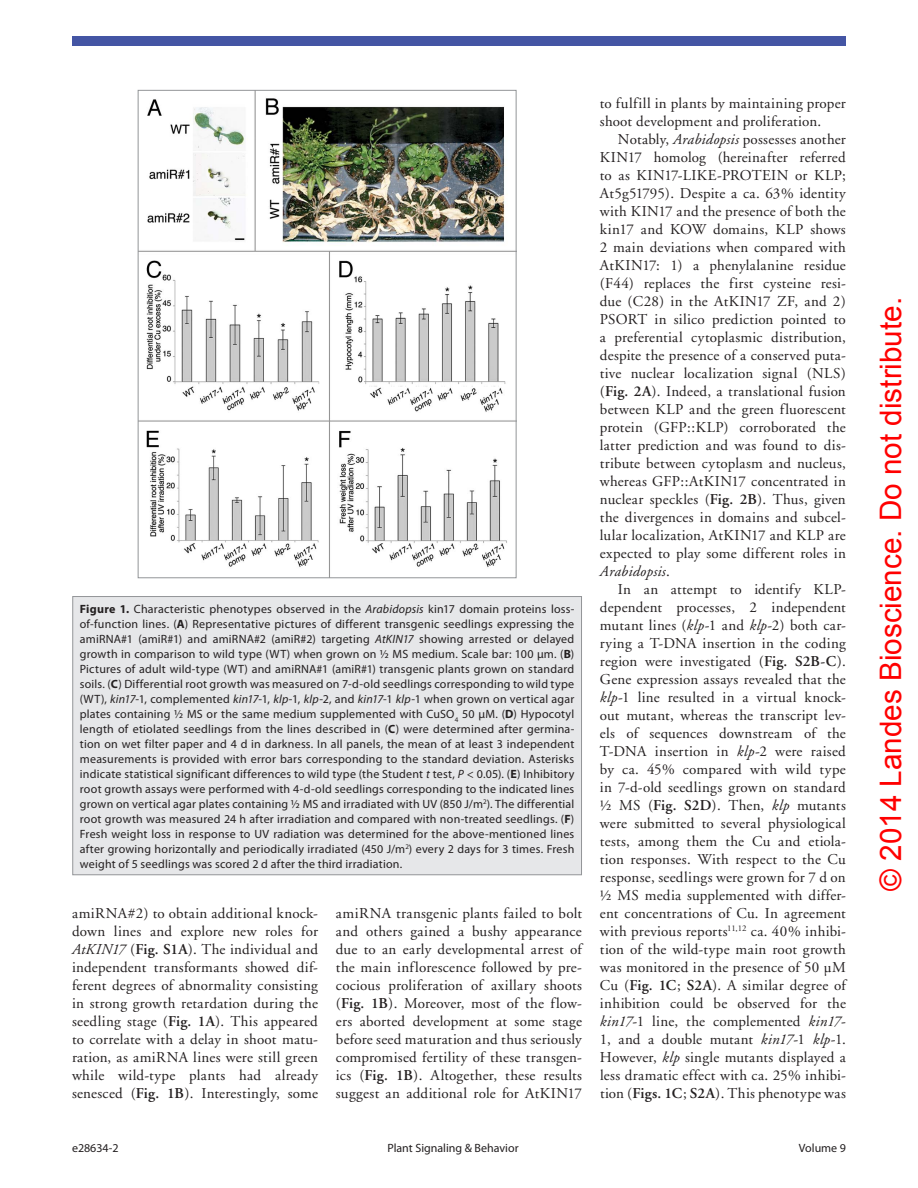
<style>
.page{position:relative;width:918px;height:1188px;background:#fff}
.page>*{position:absolute;margin:0;border:0;box-sizing:border-box;transform-origin:0 0}
.t1{font:29.7px "Arial";color:#f00}
.t2{font:15px/18px "Adobe Garamond";letter-spacing:.02em;color:#231f20;text-align:justify}
.t3{font:12px/15px "Myriad Pro";letter-spacing:.015em;color:#231f20;text-align:justify}
.s1{font-weight:700}
.s2{font-style:italic}
.s3{font-weight:600}
</style>
<div class="page">
<div style="left:72px;top:36px;width:774px;height:10px;background:#4455a4"></div>
<img style="left:140px;top:92px;width:375px;height:484px">
<div style="left:73px;top:597px;width:509px;height:278px;background:#e6e7e9"></div>
<div style="left:72px;top:596px;width:510px;height:279px;border:1px solid #939598"></div>
<p class="t3" style="left:80px;top:601px;width:496px"><span class="s1">Figure 1.</span> Characteristic phenotypes observed in the <span class="s2">Arabidopsis</span> kin17 domain proteins loss&shy;of-function lines. (<span class="s1">A</span>) Representative pictures of different transgenic seedlings expressing the amiRN A#1 (amiR#1) and amiRN A#2 (amiR#2) targeting <span class="s2">AtKIN17</span> showing arrested or delayed growth in comparison to wild type (WT) when grown on ½ MS medium. Scale bar: 100 µm. (<span class="s1">B</span>)<br>Pictures of adult wild-type (WT) and amiRN A#1 (amiR#1) transgenic plants grown on standard soils. (<span class="s1">C</span>) Differential root growth was measured on 7-d-old seedlings corresponding to wild type (WT), <span class="s2">kin17</span>-1, complemented <span class="s2">kin17</span>-1, <span class="s2">klp</span>-1, <span class="s2">klp</span>-2, and <span class="s2">kin17</span>-1 <span class="s2">klp</span>-1 when grown on vertical agar plates containing ½ MS or the same medium supplemented with CuSO<sub>4</sub> 50 µM. (<span class="s1">D</span>) Hypocotyl length of etiolated seedlings from the lines described in (<span class="s1">C</span>) were determined after germina&shy;tion on wet filter paper and 4 d in darkness. In all panels, the mean of at least 3 independent measurements is provided with error bars corresponding to the standard deviation. Asterisks indicate statistical significant differences to wild type (the Student <span class="s2">t</span> test, <span class="s2">P</span> &lt; 0.05). (<span class="s1">E</span>) Inhibitory root growth assays were performed with 4-d-old seedlings corresponding to the indicated lines grown on vertical agar plates containing ½ MS and irradiated with UV (850 J/m<sup>2</sup>). The differential root growth was measured 24 h after irradiation and compared with non-treated seedlings. (<span class="s1">F</span>)<br>Fresh weight loss in response to UV radiation was determined for the above-mentioned lines after growing horizontally and periodically irradiated (450 J/m<sup>2</sup>) every 2 days for 3 times. Fresh weight of 5 seedlings was scored 2 d after the third irradiation.</p>
<p class="t2" style="left:72px;top:905px;width:248px">amiRNA#2) to obtain additional knock&shy;down lines and explore new roles for <span class="s2">AtKIN17</span> (<span class="s3">Fig. S1A</span>). The individual and independent transformants showed dif&shy;ferent degrees of abnormality consisting in strong growth retardation during the seedling stage (<span class="s3">Fig. 1A</span>). This appeared to correlate with a delay in shoot matu&shy;ration, as amiRNA lines were still green while wild-type plants had already senesced (<span class="s3">Fig. 1B</span>). Interestingly, some</p>
<p class="t2" style="left:336px;top:905px;width:248px">amiRNA transgenic plants failed to bolt and others gained a bushy appearance due to an early developmental arrest of the main inflorescence followed by pre&shy;cocious proliferation of axillary shoots (<span class="s3">Fig. 1B</span>). Moreover, most of the flow&shy;ers aborted development at some stage before seed maturation and thus seriously compromised fertility of these transgen&shy;ics (<span class="s3">Fig. 1B</span>). Altogether, these results suggest an additional role for AtKIN17</p>
<p class="t2" style="left:600px;top:95px;width:247px">to fulfill in plants by maintaining proper shoot development and proliferation.</p>
<p class="t2" style="left:600px;top:131px;width:247px;text-indent:18px">Notably, <span class="s2">Arabidopsis</span> possesses another KIN17 homolog (hereinafter referred to as KIN17-LIKE-PROTEIN or KLP; At5g51795). Despite a ca. 63% identity with KIN17 and the presence of both the kin17 and KOW domains, KLP shows 2 main deviations when compared with AtKIN17: 1) a phenylalanine residue (F44) replaces the first cysteine resi&shy;due (C28) in the AtKIN17 ZF, and 2)<br>PSORT in silico prediction pointed to a preferential cytoplasmic distribution, despite the presence of a conserved puta&shy;tive nuclear localization signal (NLS) (<span class="s3">Fig. 2A</span>). Indeed, a translational fusion between KLP and the green fluorescent protein (GFP::KLP) corroborated the latter prediction and was found to dis&shy;tribute between cytoplasm and nucleus, whereas GFP::AtKIN17 concentrated in nuclear speckles (<span class="s3">Fig. 2B</span>). Thus, given the divergences in domains and subcel&shy;lular localization, AtKIN17 and KLP are expected to play some different roles in <span class="s2">Arabidopsis</span>.</p>
<p class="t2" style="left:600px;top:581px;width:248px;text-indent:18px">In an attempt to identify KLP&shy;dependent processes, 2 independent mutant lines (<span class="s2">klp</span>-1 and <span class="s2">klp</span>-2) both car&shy;rying a T-DNA insertion in the coding region were investigated (<span class="s3">Fig. S2B-C</span>).<br>Gene expression assays revealed that the <span class="s2">klp</span>-1 line resulted in a virtual knock&shy;out mutant, whereas the transcript lev&shy;els of sequences downstream of the T-DNA insertion in <span class="s2">klp</span>-2 were raised by ca. 45% compared with wild type in 7-d-old seedlings grown on standard ½ MS (<span class="s3">Fig. S2D</span>). Then, <span class="s2">klp</span> mutants were submitted to several physiological tests, among them the Cu and etiola&shy;tion responses. With respect to the Cu response, seedlings were grown for 7 d on ½ MS media supplemented with differ&shy;ent concentrations of Cu. In agreement with previous reports<sup>11,12</sup> ca. 40% inhibi&shy;tion of the wild-type main root growth was monitored in the presence of 50 µM Cu (<span class="s3">Fig. 1C</span>; <span class="s3">S2A</span>). A similar degree of inhibition could be observed for the <span class="s2">kin17</span>-1 line, the complemented <span class="s2">kin17</span>- 1, and a double mutant <span class="s2">kin17</span>-1 <span class="s2">klp</span>-1.<br>However, <span class="s2">klp</span> single mutants displayed a less dramatic effect with ca. 25% inhibi&shy;tion (<span class="s3">Figs. 1C</span>; <span class="s3">S2A</span>). This phenotype was</p>
<p class="t3" style="left:72px;top:1140px;width:48px">e28634-2</p>
<p class="t3" style="left:387px;top:1140px;width:133px">Plant Signaling &amp; Behavior</p>
<p class="t3" style="left:799px;top:1140px;width:49px">Volume 9</p>
<h1 class="t1" style="left:871px;top:891px;width:595px;rotate:-90deg">© 2014 Landes Bioscience. Do not distribute.</h1>
</div>
